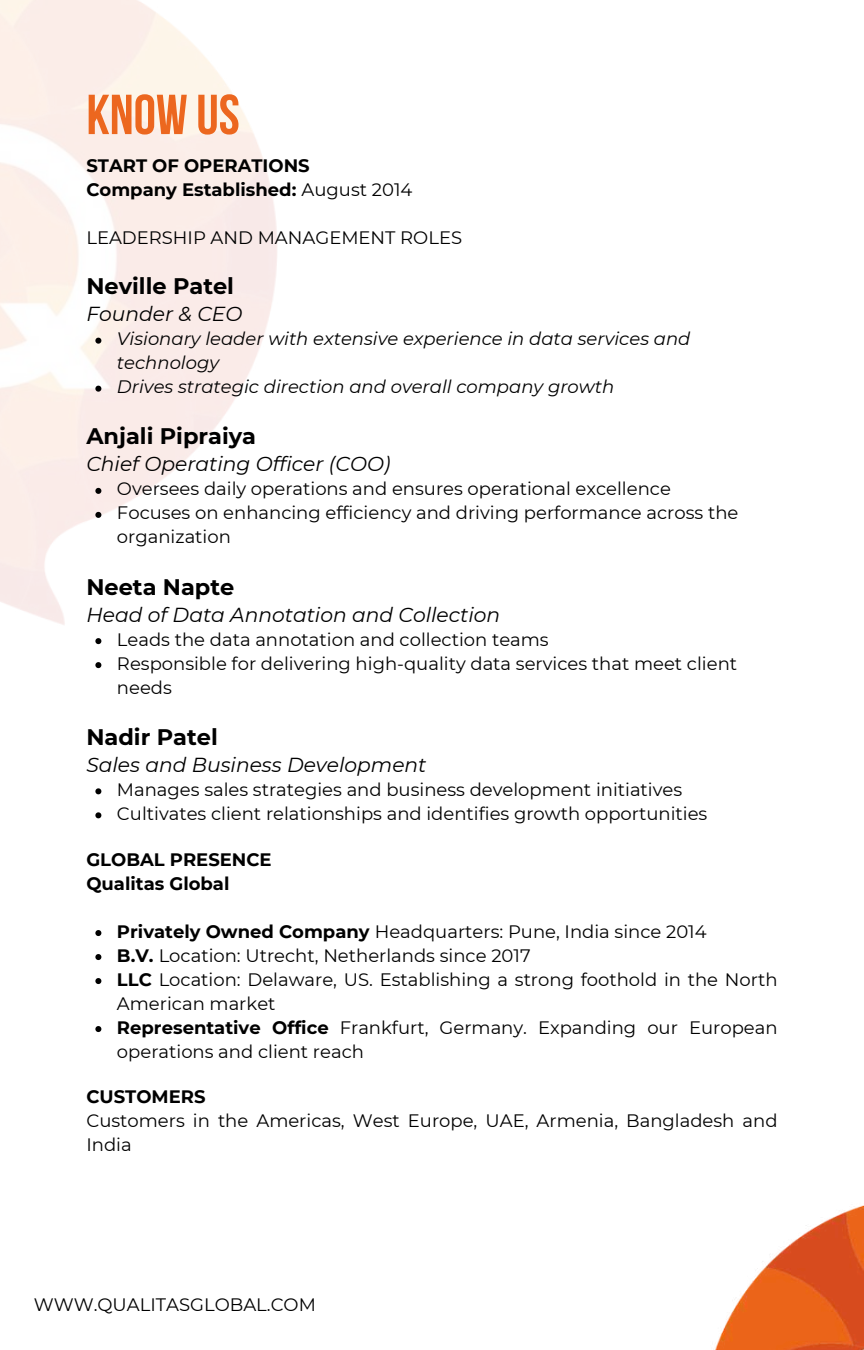
<style>
.page{position:relative;width:864px;height:1350px;background:#fff}
.page>*{position:absolute;margin:0;border:0;box-sizing:border-box;transform-origin:0 0}
.t1{font:700 56.25px "Bebas Neue";color:#ec671f}
.t2{font:700 22.5px "Montserrat";color:#000}
.t3{font:italic 20.25px "Montserrat";color:#000}
.t4{font:18px/24.1px "Montserrat";color:#000}
.t5{font:italic 18px/24.1px "Montserrat";color:#000}
.t6{font:700 18px/24.1px "Montserrat";color:#000}
.s1{font-weight:400}
.s2{font-weight:700}
</style>
<div class="page">
<svg style="left:95px;top:338px;width:6px;height:6px"></svg>
<svg style="left:95px;top:386px;width:6px;height:6px"></svg>
<svg style="left:95px;top:488px;width:6px;height:6px"></svg>
<svg style="left:95px;top:512px;width:6px;height:6px"></svg>
<svg style="left:95px;top:638px;width:6px;height:6px"></svg>
<svg style="left:95px;top:662px;width:6px;height:6px"></svg>
<svg style="left:95px;top:788px;width:6px;height:6px"></svg>
<svg style="left:95px;top:812px;width:6px;height:6px"></svg>
<svg style="left:95px;top:930px;width:6px;height:6px"></svg>
<svg style="left:95px;top:954px;width:6px;height:6px"></svg>
<svg style="left:95px;top:978px;width:6px;height:6px"></svg>
<svg style="left:95px;top:1026px;width:6px;height:6px"></svg>
<img style="left:713px;top:1205px;width:151px;height:145px">
<h1 class="t1" style="left:86px;top:92px;width:155px">KNOW US</h1>
<p class="t6" style="left:86px;top:153px;width:328px">START OF OPERATIONS<br>Company Established: <span class="s1">August 2014</span></p>
<p class="t4" style="left:86px;top:225px;width:377px">LEADERSHIP AND MANAGEMENT ROLES</p>
<p class="t2" style="left:86px;top:272px;width:149px">Neville Patel</p>
<p class="t3" style="left:86px;top:302px;width:158px">Founder &amp; CEO</p>
<p class="t5" style="left:117px;top:327px;width:575px">Visionary leader with extensive experience in data services and technology<br>Drives strategic direction and overall company growth</p>
<p class="t2" style="left:86px;top:423px;width:171px">Anjali Pipraiya</p>
<p class="t3" style="left:86px;top:452px;width:306px">Chief Operating Officer (COO)</p>
<p class="t4" style="left:117px;top:477px;width:623px">Oversees daily operations and ensures operational excellence<br>Focuses on enhancing efficiency and driving performance across the organization</p>
<p class="t2" style="left:86px;top:573px;width:150px">Neeta Napte</p>
<p class="t3" style="left:86px;top:602px;width:415px">Head of Data Annotation and Collection</p>
<p class="t4" style="left:117px;top:627px;width:622px">Leads the data annotation and collection teams<br>Responsible for delivering high-quality data services that meet client needs</p>
<p class="t2" style="left:86px;top:723px;width:133px">Nadir Patel</p>
<p class="t3" style="left:86px;top:752px;width:342px">Sales and Business Development</p>
<p class="t4" style="left:117px;top:777px;width:592px">Manages sales strategies and business development initiatives<br>Cultivates client relationships and identifies growth opportunities</p>
<p class="t6" style="left:86px;top:847px;width:187px">GLOBAL PRESENCE<br>Qualitas Global</p>
<p class="t4" style="left:117px;top:919px;width:662px"><span class="s2">Privately Owned Company</span> Headquarters: Pune, India since 2014<br><span class="s2">B.V.</span> Location: Utrecht, Netherlands since 2017<br><span class="s2">LLC</span> Location: Delaware, US. Establishing a strong foothold in the North American market<br><span class="s2">Representative Office</span> Frankfurt, Germany. Expanding our European operations and client reach</p>
<p class="t6" style="left:86px;top:1085px;width:121px">CUSTOMERS</p>
<p class="t4" style="left:86px;top:1109px;width:693px">Customers in the Americas, West Europe, UAE, Armenia, Bangladesh and<br>India</p>
<p class="t4" style="left:34px;top:1292px;width:284px">WWW.QUALITASGLOBAL.COM</p>
</div>
